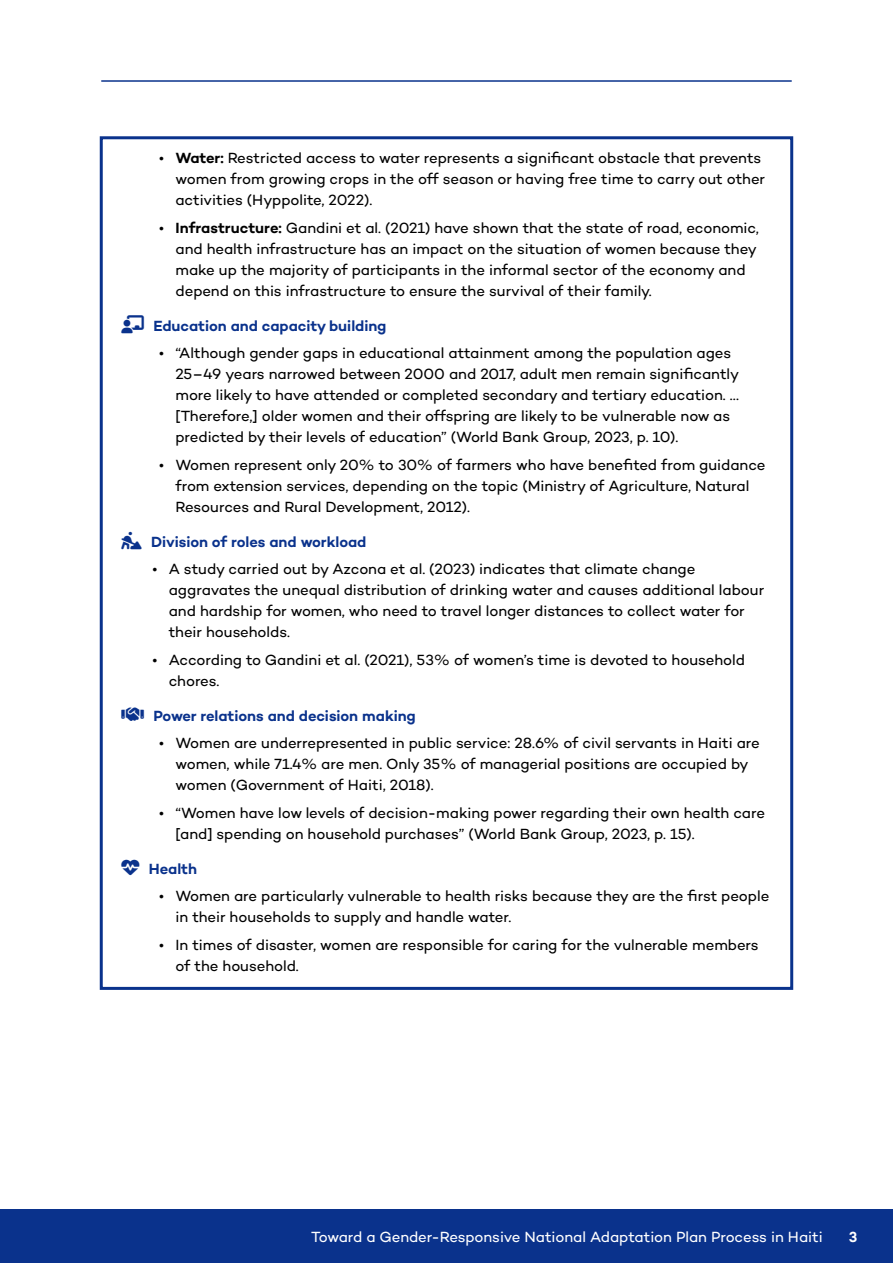
<style>
.page{position:relative;width:893px;height:1263px;background:#fff}
.page>*{position:absolute;margin:0;border:0;box-sizing:border-box;transform-origin:0 0}
.t1{font:15px/21px "Campton";letter-spacing:-.005em;color:#000}
.Box_H2{font:600 15px "Campton";letter-spacing:-.005em;color:#0a328c}
.t2{font:15px "Campton";letter-spacing:-.005em;color:#fff}
.t3{font:600 15px "Campton";color:#fff}
.s1{font-weight:600}
</style>
<div class="page">
<hr style="left:101px;top:80px;width:691px;height:2px;background:#0a328c">
<div style="left:0;top:1209px;width:893px;height:54px;background:#0a328c"></div>
<div style="left:100px;top:136px;width:693px;height:854px;border:3px solid #0a328c"></div>
<p class="t1" style="left:176px;top:147px;width:591px;text-indent:-16px">• <span class="s1">Water:</span> Restricted access to water represents a significant obstacle that prevents women from growing crops in the off season or having free time to carry out other activities (Hyppolite, 2022).</p>
<p class="t1" style="left:176px;top:217px;width:585px;text-indent:-16px">• <span class="s1">Infrastructure:</span> Gandini et al. (2021) have shown that the state of road, economic, and health infrastructure has an impact on the situation of women because they make up the majority of participants in the informal sector of the economy and depend on this infrastructure to ensure the survival of their family.</p>
<p class="Box_H2" style="left:122px;top:316px;width:266px">★★ Education and capacity building</p>
<p class="t1" style="left:176px;top:342px;width:565px;text-indent:-16px">• “Although gender gaps in educational attainment among the population ages 25–49 years narrowed between 2000 and 2017, adult men remain significantly more likely to have attended or completed secondary and tertiary education. … [Therefore,] older women and their offspring are likely to be vulnerable now as predicted by their levels of education” (World Bank Group, 2023, p. 10).</p>
<p class="t1" style="left:176px;top:454px;width:592px;text-indent:-16px">• Women represent only 20% to 30% of farmers who have benefited from guidance from extension services, depending on the topic (Ministry of Agriculture, Natural<br>Resources and Rural Development, 2012).</p>
<p class="Box_H2" style="left:151px;top:532px;width:217px">Division of roles and workload</p>
<p class="t1" style="left:169px;top:558px;width:597px;text-indent:-16px">• A study carried out by Azcona et al. (2023) indicates that climate change aggravates the unequal distribution of drinking water and causes additional labour and hardship for women, who need to travel longer distances to collect water for their households.</p>
<p class="t1" style="left:169px;top:649px;width:578px;text-indent:-16px">• According to Gandini et al. (2021), 53% of women’s time is devoted to household chores.</p>
<p class="Box_H2" style="left:122px;top:706px;width:296px">★★ Power relations and decision making</p>
<p class="t1" style="left:176px;top:732px;width:586px;text-indent:-16px">• Women are underrepresented in public service: 28.6% of civil servants in Haiti are women, while 71.4% are men. Only 35% of managerial positions are occupied by women (Government of Haiti, 2018).</p>
<p class="t1" style="left:176px;top:802px;width:591px;text-indent:-16px">• “Women have low levels of decision-making power regarding their own health care [and] spending on household purchases” (World Bank Group, 2023, p. 15).</p>
<p class="Box_H2" style="left:122px;top:859px;width:77px">★ Health</p>
<p class="t1" style="left:176px;top:885px;width:595px;text-indent:-16px">• Women are particularly vulnerable to health risks because they are the first people in their households to supply and handle water.</p>
<p class="t1" style="left:176px;top:934px;width:585px;text-indent:-16px">• In times of disaster, women are responsible for caring for the vulnerable members of the household.</p>
<p class="t2" style="left:311px;top:1227px;width:513px">Toward a Gender-Responsive National Adaptation Plan Process in Haiti</p>
<p class="t3" style="left:849px;top:1227px;width:10px">3</p>
</div>
